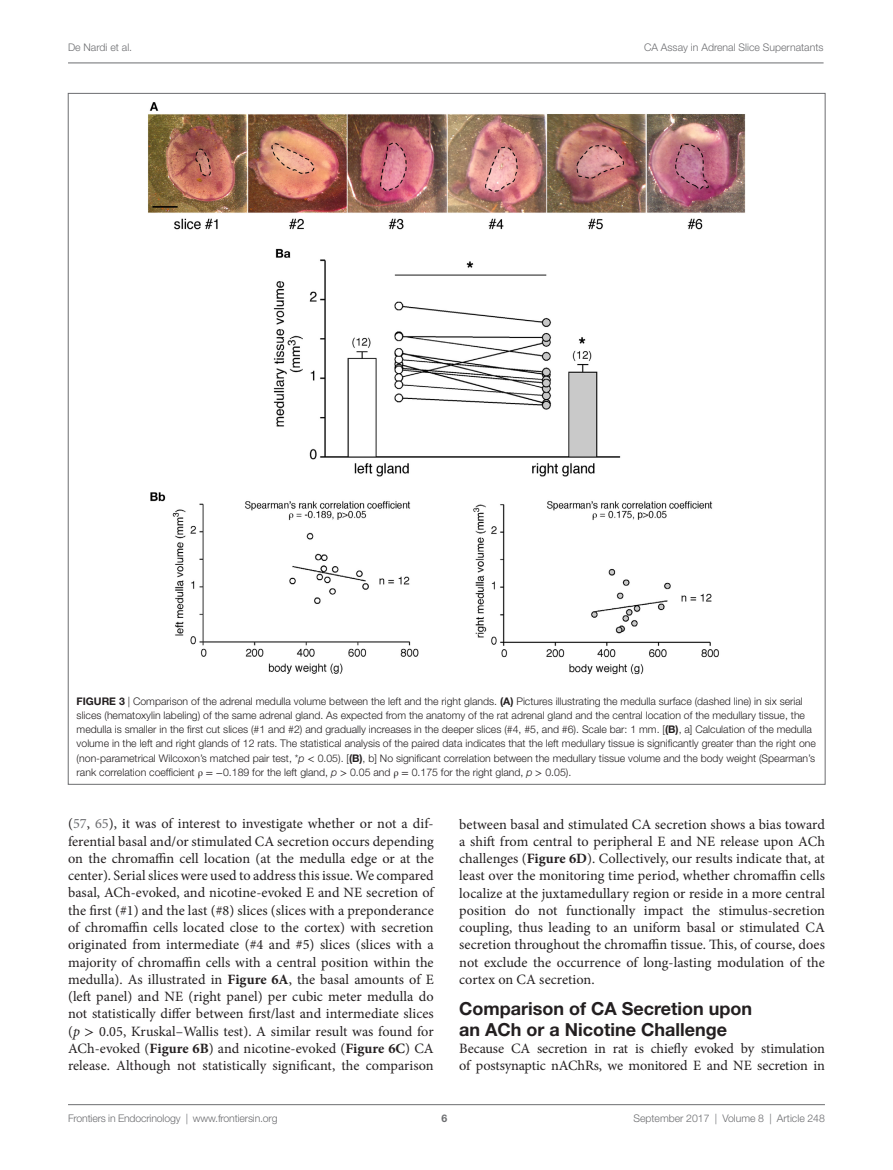
<style>
.page{position:relative;width:893px;height:1170px;background:#fff}
.page>*{position:absolute;margin:0;border:0;box-sizing:border-box;transform-origin:0 0}
.t1{font:700 18px/21px "Helvetica Neue LT Std";color:#231f20}
.t2{font:14.25px/17.2px "Minion Pro";letter-spacing:-.005em;color:#231f20;text-align:justify}
.t3{font:300 10.5px/14.2px "Helvetica Neue LT Std";color:#231f20}
.t4{font:300 10.5px "Helvetica Neue LT Std";color:#6c6d70}
.t5{font:700 10.5px "Helvetica Neue LT Std";color:#6c6d70}
.s1{font-weight:700}
.s2{font-style:italic}
.s3{font-family:"STIX General";font-weight:400}
.s4{color:#6c6d70}
.s5{font-family:"STIX General"}
</style>
<div class="page">
<img style="left:148px;top:102px;width:597px;height:572px">
<hr style="left:68px;top:63px;width:756px;height:1px;background:#6c6d70">
<hr style="left:68px;top:1104px;width:757px;height:1px;background:#6c6d70">
<p class="t4" style="left:68px;top:41px;width:66px">De Nardi et al.</p>
<p class="t4" style="left:644px;top:41px;width:181px">CA Assay in Adrenal Slice Supernatants</p>
<p class="t3" style="left:77px;top:693px;width:741px"><span class="s1">Figure 3</span> | Comparison of the adrenal medulla volume between the left and the right glands. <span class="s1">(A)</span> Pictures illustrating the medulla surface (dashed line) in six serial slices (hematoxylin labeling) of the same adrenal gland. As expected from the anatomy of the rat adrenal gland and the central location of the medullary tissue, the medulla is smaller in the first cut slices (#1 and #2) and gradually increases in the deeper slices (#4, #5, and #6). Scale bar: 1 mm. [<span class="s1">(B)</span>, a] Calculation of the medulla volume in the left and right glands of 12 rats. The statistical analysis of the paired data indicates that the left medullary tissue is significantly greater than the right one (non-parametrical Wilcoxon’s matched pair test, *<span class="s2">p</span> <span class="s3">&lt;</span> 0.05). [<span class="s1">(B)</span>, b] No significant correlation between the medullary tissue volume and the body weight (Spearman’s rank correlation coefficient <span class="s3">ρ = −</span>0.189 for the left gland, <span class="s2">p</span> <span class="s3">&gt;</span> 0.05 and <span class="s3">ρ =</span> 0.175 for the right gland, <span class="s2">p</span> <span class="s3">&gt;</span> 0.05).</p>
<p class="t2" style="left:68px;top:815px;width:367px">(<span class="s4">57</span>, <span class="s4">65</span>), it was of interest to investigate whether or not a dif&shy;ferential basal and/or stimulated CA secretion occurs depending on the chromaffin cell location (at the medulla edge or at the center). Serial slices were used to address this issue. We compared basal, ACh-evoked, and nicotine-evoked E and NE secretion of the first (#1) and the last (#8) slices (slices with a preponderance of chromaffin cells located close to the cortex) with secretion originated from intermediate (#4 and #5) slices (slices with a majority of chromaffin cells with a central position within the medulla). As illustrated in <span class="s1">Figure 6A</span>, the basal amounts of E (left panel) and NE (right panel) per cubic meter medulla do not statistically differ between first/last and intermediate slices (<span class="s2">p</span> <span class="s5">&gt;</span> 0.05, Kruskal–Wallis test). A similar result was found for ACh-evoked (<span class="s1">Figure 6B</span>) and nicotine-evoked (<span class="s1">Figure 6C</span>) CA release. Although not statistically significant, the comparison</p>
<p class="t2" style="left:459px;top:815px;width:367px">between basal and stimulated CA secretion shows a bias toward a shift from central to peripheral E and NE release upon ACh challenges (<span class="s1">Figure 6D</span>). Collectively, our results indicate that, at least over the monitoring time period, whether chromaffin cells localize at the juxtamedullary region or reside in a more central position do not functionally impact the stimulus-secretion coupling, thus leading to an uniform basal or stimulated CA secretion throughout the chromaffin tissue. This, of course, does not exclude the occurrence of long-lasting modulation of the cortex on CA secretion.</p>
<p class="t1" style="left:459px;top:997px;width:294px">Comparison of CA Secretion upon an ACh or a Nicotine Challenge</p>
<p class="t2" style="left:459px;top:1039px;width:367px">Because CA secretion in rat is chiefly evoked by stimulation of postsynaptic nAChRs, we monitored E and NE secretion in</p>
<p class="t4" style="left:68px;top:1111px;width:211px">Frontiers in Endocrinology | www.frontiersin.org</p>
<p class="t4" style="left:633px;top:1111px;width:193px">September 2017 | Volume 8 | Article 248</p>
<p class="t5" style="left:441px;top:1111px;width:7px">6</p>
</div>
